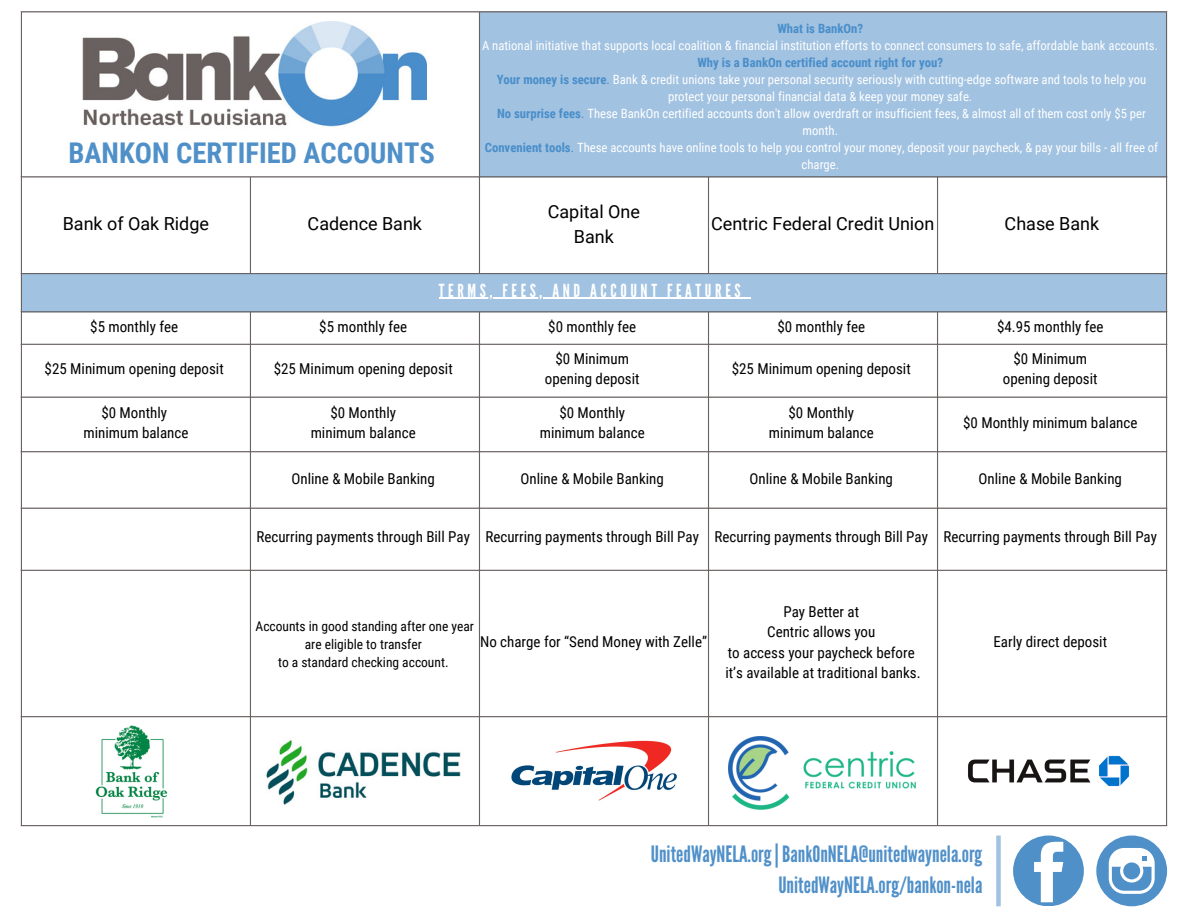
<style>
.page{position:relative;width:1188px;height:918px;background:#fff}
.page>*{position:absolute;margin:0;border:0;box-sizing:border-box;transform-origin:0 0}
.t1{font:700 28.5px "Roboto Condensed";color:#5090c9}
.t2{font:22.5px/31.5px "League Gothic";color:#5090c9;text-align:right}
.t3{font:18px "Roboto";color:#000}
.t4{font:18px "League Gothic";letter-spacing:.2em;color:#fff}
.t5{font:15px "Roboto Condensed";color:#000}
.t6{font:13.5px/18px "Roboto Condensed";color:#000;text-align:center}
.t7{font:12.75px/17px "Roboto Condensed";color:#fff;text-align:center}
.t8{font:12.75px "Roboto Condensed";color:#fefefe}
.t9{font:700 12.75px "Roboto Condensed";color:#498eca}
.s1{font-weight:700;color:#498eca}
.s2{color:#498eca}
</style>
<div class="page">
<svg style="left:22px;top:12px;width:1144px;height:299px;fill:#a1c2e1"></svg>
<hr style="left:21px;top:12px;width:1px;height:813px;background:#6a6261">
<hr style="left:250px;top:178px;width:1px;height:95px;background:#6a6261">
<hr style="left:250px;top:312px;width:1px;height:513px;background:#6a6261">
<hr style="left:479px;top:12px;width:1px;height:261px;background:#6a6261">
<hr style="left:479px;top:312px;width:1px;height:513px;background:#6a6261">
<hr style="left:708px;top:178px;width:1px;height:95px;background:#6a6261">
<hr style="left:708px;top:312px;width:1px;height:513px;background:#6a6261">
<hr style="left:937px;top:178px;width:1px;height:95px;background:#6a6261">
<hr style="left:937px;top:312px;width:1px;height:513px;background:#6a6261">
<hr style="left:1166px;top:12px;width:1px;height:813px;background:#6a6261">
<hr style="left:21px;top:11px;width:1146px;height:1px;background:#6a6261">
<hr style="left:21px;top:176px;width:1146px;height:2px;background:#6a6261">
<hr style="left:21px;top:273px;width:1146px;height:1px;background:#6a6261">
<hr style="left:21px;top:311px;width:1146px;height:1px;background:#6a6261">
<hr style="left:21px;top:344px;width:1146px;height:1px;background:#6a6261">
<hr style="left:21px;top:397px;width:1146px;height:1px;background:#6a6261">
<hr style="left:21px;top:451px;width:1146px;height:1px;background:#6a6261">
<hr style="left:21px;top:508px;width:1146px;height:1px;background:#6a6261">
<hr style="left:21px;top:570px;width:1146px;height:1px;background:#6a6261">
<hr style="left:21px;top:716px;width:1146px;height:1px;background:#6a6261">
<hr style="left:21px;top:825px;width:1146px;height:1px;background:#6a6261">
<img style="left:77px;top:21px;width:350px;height:108px">
<img style="left:95px;top:725px;width:73px;height:93px">
<img style="left:266px;top:740px;width:195px;height:65px">
<img style="left:511px;top:740px;width:166px;height:61px">
<img style="left:968px;top:755px;width:161px;height:32px">
<img style="left:728px;top:736px;width:188px;height:74px">
<svg style="left:1096px;top:836px;width:71px;height:70px"></svg>
<div style="left:1013px;top:836px;width:71px;height:70px;background:#5090c9;border-radius:50%"></div>
<svg style="left:1034px;top:842px;width:29px;height:60px"></svg>
<div style="left:996px;top:836px;width:5px;height:70px;background:#a1c2e1"></div>
<hr style="left:439px;top:298px;width:305px;height:1px;background:#fff">
<p class="t1" style="left:69px;top:137px;width:368px">BANKON CERTIFIED ACCOUNTS</p>
<p class="t3" style="left:63px;top:214px;width:148px">Bank of Oak Ridge</p>
<p class="t3" style="left:308px;top:214px;width:116px">Cadence Bank</p>
<p class="t9" style="left:777px;top:21px;width:87px">What is BankOn?</p>
<h3 class="t8" style="left:482px;top:38px;width:678px">A national initiative that supports local coalition &amp; financial institution efforts to connect consumers to safe, affordable bank accounts.</h3>
<p class="t9" style="left:697px;top:55px;width:247px">Why is a BankOn certified account right for you?</p>
<p class="t7" style="left:497px;top:71px;width:651px"><span class="s1">Your money is secure</span><span class="s2">.</span> Bank &amp; credit unions take your personal security seriously with cutting-edge software and tools to help you protect your personal financial data &amp; keep your money safe.</p>
<p class="t7" style="left:497px;top:105px;width:651px"><span class="s1">No surprise fees</span><span class="s2">.</span> These BankOn certified accounts don't allow overdraft or insufficient fees, &amp; almost all of them cost only $5 per month.</p>
<p class="t7" style="left:485px;top:139px;width:675px"><span class="s1">Convenient tools</span><span class="s2">.</span> These accounts have online tools to help you control your money, deposit your paycheck, &amp; pay your bills - all free of charge.</p>
<p class="t3" style="left:548px;top:201px;width:94px">Capital One</p>
<p class="t3" style="left:574px;top:226px;width:41px">Bank</p>
<p class="t3" style="left:711px;top:214px;width:225px">Centric Federal Credit Union</p>
<p class="t3" style="left:1005px;top:214px;width:96px">Chase Bank</p>
<h2 class="t4" style="left:439px;top:280px;width:303px">TERMS, FEES, AND ACCOUNT FEATURES</h2>
<p class="t5" style="left:90px;top:318px;width:89px">$5 monthly fee</p>
<p class="t5" style="left:319px;top:318px;width:89px">$5 monthly fee</p>
<p class="t5" style="left:548px;top:318px;width:89px">$0 monthly fee</p>
<p class="t5" style="left:777px;top:318px;width:89px">$0 monthly fee</p>
<p class="t5" style="left:997px;top:318px;width:108px">$4.95 monthly fee</p>
<p class="t5" style="left:45px;top:360px;width:181px">$25 Minimum opening deposit</p>
<p class="t5" style="left:274px;top:360px;width:181px">$25 Minimum opening deposit</p>
<p class="t5" style="left:556px;top:350px;width:75px">$0 Minimum</p>
<p class="t5" style="left:545px;top:370px;width:96px">opening deposit</p>
<p class="t5" style="left:1014px;top:350px;width:75px">$0 Minimum</p>
<p class="t5" style="left:1003px;top:370px;width:96px">opening deposit</p>
<p class="t5" style="left:732px;top:360px;width:181px">$25 Minimum opening deposit</p>
<p class="t5" style="left:101px;top:404px;width:67px">$0 Monthly</p>
<p class="t5" style="left:83px;top:424px;width:107px">minimum balance</p>
<p class="t5" style="left:330px;top:404px;width:67px">$0 Monthly</p>
<p class="t5" style="left:311px;top:424px;width:107px">minimum balance</p>
<p class="t5" style="left:559px;top:404px;width:67px">$0 Monthly</p>
<p class="t5" style="left:540px;top:424px;width:107px">minimum balance</p>
<p class="t5" style="left:788px;top:404px;width:67px">$0 Monthly</p>
<p class="t5" style="left:769px;top:424px;width:107px">minimum balance</p>
<p class="t5" style="left:963px;top:414px;width:176px">$0 Monthly minimum balance</p>
<p class="t5" style="left:292px;top:470px;width:145px">Online &amp; Mobile Banking</p>
<p class="t5" style="left:521px;top:470px;width:145px">Online &amp; Mobile Banking</p>
<p class="t5" style="left:750px;top:470px;width:145px">Online &amp; Mobile Banking</p>
<p class="t5" style="left:979px;top:470px;width:145px">Online &amp; Mobile Banking</p>
<p class="t5" style="left:256px;top:529px;width:215px">Recurring payments through Bill Pay</p>
<p class="t5" style="left:485px;top:529px;width:215px">Recurring payments through Bill Pay</p>
<p class="t5" style="left:714px;top:529px;width:215px">Recurring payments through Bill Pay</p>
<p class="t5" style="left:944px;top:529px;width:215px">Recurring payments through Bill Pay</p>
<p class="t6" style="left:256px;top:617px;width:220px">Accounts in good standing after one year are eligible to transfer</p>
<p class="t6" style="left:278px;top:653px;width:172px">to a standard checking account.</p>
<p class="t5" style="left:480px;top:633px;width:229px">No charge for “Send Money with Zelle”</p>
<p class="t5" style="left:783px;top:603px;width:77px">Pay Better at</p>
<p class="t5" style="left:767px;top:623px;width:110px">Centric allows you</p>
<p class="t5" style="left:728px;top:644px;width:188px">to access your paycheck before</p>
<p class="t5" style="left:725px;top:664px;width:197px">it’s available at traditional banks.</p>
<p class="t5" style="left:994px;top:633px;width:115px">Early direct deposit</p>
<p class="t2" style="left:651px;top:839px;width:333px">UnitedWayNELA.org|BankOnNELA@unitedwaynela.org<br>UnitedWayNELA.org/bankon-nela</p>
</div>
